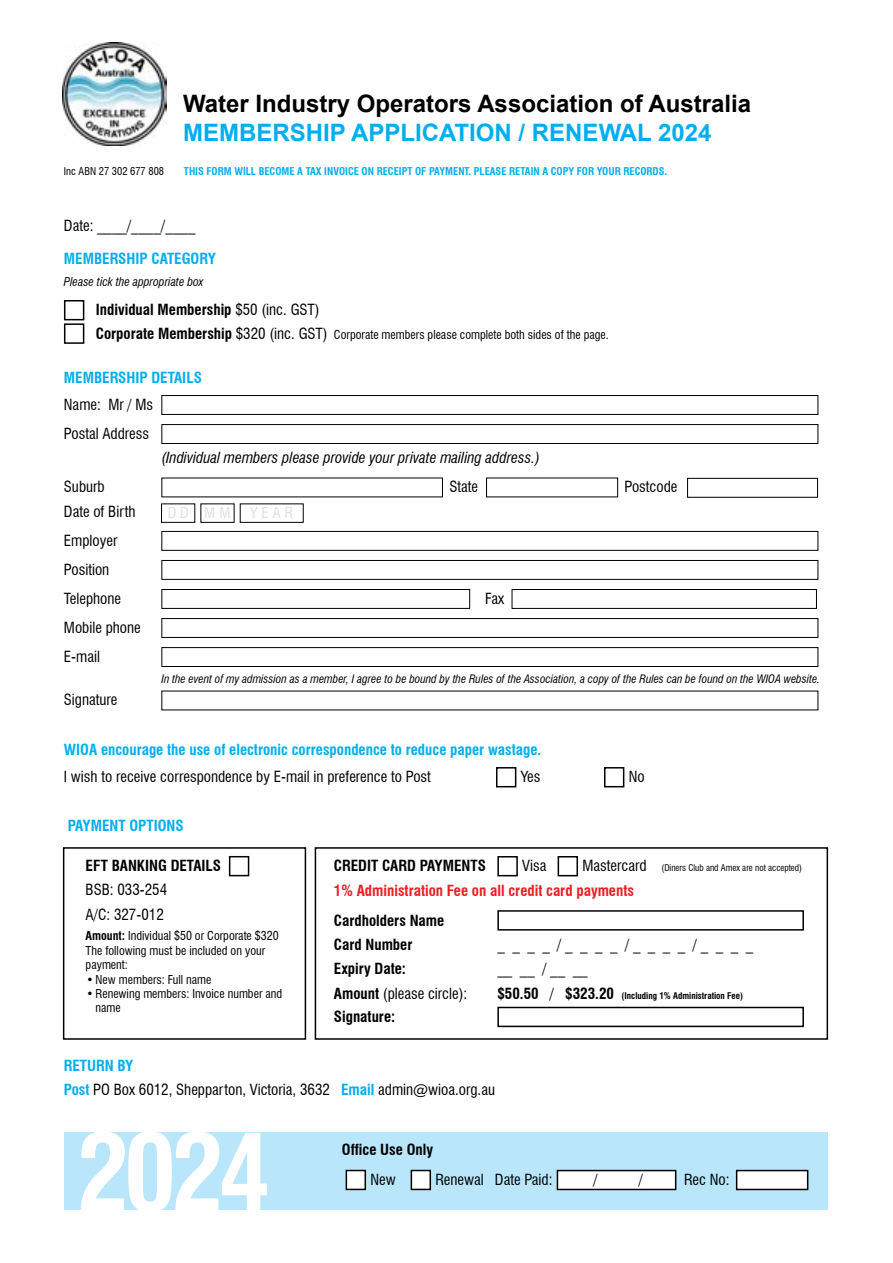
<style>
.page{position:relative;width:893px;height:1263px;background:#fff}
.page>*{position:absolute;margin:0;border:0;box-sizing:border-box;transform-origin:0 0}
.t1{font:700 condensed 105px "Swiss 721 BT";color:#fff}
.t2{font:700 24px "Arial";color:#000}
.t3{font:700 24px "Arial";color:#00aeef}
.t4{font:condensed 15px/29.1px "Swiss 721 BT";color:#000}
.t5{font:700 condensed 15px/24.5px "Swiss 721 BT";color:#000}
.t6{font:700 condensed 15px "Swiss 721 BT";color:#00aeef}
.t7{font:italic condensed 15px "Swiss 721 BT";color:#000}
.t8{font:700 condensed 15px "Swiss 721 BT";color:#ed1d24}
.t9{font:condensed 15px "Swiss 721 BT";color:#d1d3d4}
.t10{font:condensed 12px/14.4px "Swiss 721 BT";color:#000}
.t11{font:italic condensed 11.85px "Swiss 721 BT";color:#000}
.t12{font:italic condensed 11.4px "Swiss 721 BT";color:#000}
.t13{font:700 condensed 10.5px "Swiss 721 BT";color:#00aeef}
.t14{font:condensed 10.5px "Swiss 721 BT";color:#000}
.t15{font:700 condensed 9px "Swiss 721 BT";color:#000}
.t16{font:condensed 9px "Swiss 721 BT";color:#000}
.s1{font-weight:400}
.s2{font-weight:700;font-size:15px}
.s3{font-size:15px}
.s4{font-weight:700}
.s5{font-weight:400;font-size:15px}
.s6{font-weight:700;color:#00aeef}
</style>
<div class="page">
<div style="left:63px;top:847px;width:243px;height:193px;border:2px solid #000"></div>
<div style="left:64px;top:1132px;width:763px;height:78px;background:#b9e6fa"></div>
<div style="left:557px;top:1170px;width:119px;height:19px;background:#fff"></div>
<div style="left:557px;top:1170px;width:119px;height:20px;border:2px solid #000"></div>
<div style="left:64px;top:300px;width:20px;height:20px;border:2px solid #000"></div>
<div style="left:64px;top:323px;width:20px;height:21px;border:2px solid #000"></div>
<div style="left:161px;top:395px;width:657px;height:20px;border:1px solid #000"></div>
<div style="left:161px;top:424px;width:657px;height:20px;border:1px solid #000"></div>
<div style="left:161px;top:531px;width:657px;height:20px;border:1px solid #000"></div>
<div style="left:161px;top:560px;width:657px;height:20px;border:1px solid #000"></div>
<div style="left:161px;top:589px;width:309px;height:20px;border:1px solid #000"></div>
<div style="left:512px;top:589px;width:305px;height:20px;border:1px solid #000"></div>
<div style="left:161px;top:618px;width:657px;height:20px;border:1px solid #000"></div>
<div style="left:161px;top:647px;width:657px;height:20px;border:1px solid #000"></div>
<div style="left:496px;top:767px;width:20px;height:20px;border:2px solid #000"></div>
<div style="left:604px;top:767px;width:20px;height:20px;border:2px solid #000"></div>
<div style="left:315px;top:847px;width:513px;height:193px;border:2px solid #000"></div>
<div style="left:497px;top:856px;width:21px;height:20px;border:2px solid #000"></div>
<div style="left:558px;top:856px;width:20px;height:20px;border:2px solid #000"></div>
<div style="left:497px;top:910px;width:307px;height:20px;border:2px solid #000"></div>
<div style="left:497px;top:1007px;width:307px;height:20px;border:2px solid #000"></div>
<div style="left:346px;top:1170px;width:19px;height:19px;background:#fff"></div>
<div style="left:346px;top:1170px;width:20px;height:20px;border:2px solid #000"></div>
<div style="left:411px;top:1170px;width:19px;height:19px;background:#fff"></div>
<div style="left:411px;top:1170px;width:20px;height:20px;border:2px solid #000"></div>
<img style="left:63px;top:43px;width:104px;height:103px">
<div style="left:687px;top:478px;width:131px;height:20px;border:1px solid #000"></div>
<div style="left:737px;top:1170px;width:71px;height:19px;background:#fff"></div>
<div style="left:736px;top:1170px;width:72px;height:20px;border:2px solid #000"></div>
<div style="left:161px;top:503px;width:34px;height:20px;border:1px solid #000"></div>
<div style="left:200px;top:503px;width:34px;height:20px;border:1px solid #000"></div>
<div style="left:240px;top:503px;width:64px;height:20px;border:1px solid #000"></div>
<div style="left:229px;top:856px;width:20px;height:20px;border:2px solid #000"></div>
<h2 class="t2" style="left:183px;top:87px;width:570px">Water Industry Operators Association of Australia</h2>
<h2 class="t3" style="left:183px;top:115px;width:530px">MEMBERSHIP APPLICATION / RENEWAL 2024</h2>
<p class="t14" style="left:64px;top:165px;width:102px">Inc ABN 27 302 677 808</p>
<p class="t13" style="left:184px;top:165px;width:485px">THIS FORM WILL BECOME A TAX INVOICE ON RECEIPT OF PAYMENT. PLEASE RETAIN A COPY FOR YOUR RECORDS.</p>
<p class="t4" style="left:64px;top:211px;width:133px">Date: ____/____/____</p>
<p class="t6" style="left:64px;top:249px;width:154px">MEMBERSHIP CATEGORY</p>
<p class="t11" style="left:64px;top:274px;width:141px">Please tick the appropriate box</p>
<p class="t5" style="left:96px;top:298px;width:225px">Individual Membership <span class="s1">$50 (inc. GST)</span></p>
<p class="t10" style="left:96px;top:327px;width:514px"><span class="s2">Corporate Membership</span> <span class="s3">$320 (inc. GST)</span> Corporate members please complete both sides of the page.</p>
<p class="t6" style="left:64px;top:369px;width:139px">MEMBERSHIP DETAILS</p>
<p class="t4" style="left:64px;top:390px;width:91px">Name: Mr / Ms<br>Postal Address</p>
<p class="t7" style="left:161px;top:449px;width:380px">(Individual members please provide your private mailing address.)</p>
<p class="t4" style="left:64px;top:472px;width:42px">Suburb</p>
<p class="t4" style="left:449px;top:472px;width:30px">State</p>
<p class="t4" style="left:625px;top:472px;width:54px">Postcode</p>
<p class="t4" style="left:64px;top:497px;width:73px">Date of Birth<br>Employer<br>Position<br>Telephone</p>
<p class="t9" style="left:168px;top:504px;width:65px">D D M M</p>
<p class="t9" style="left:250px;top:504px;width:45px">Y E A R</p>
<p class="t4" style="left:485px;top:584px;width:20px">Fax</p>
<p class="t4" style="left:64px;top:613px;width:78px">Mobile phone<br>E-mail</p>
<p class="t12" style="left:161px;top:672px;width:660px">In the event of my admission as a member, I agree to be bound by the Rules of the Association, a copy of the Rules can be found on the WIOA website.</p>
<p class="t4" style="left:64px;top:685px;width:55px">Signature</p>
<p class="t6" style="left:64px;top:741px;width:479px">WIOA encourage the use of electronic correspondence to reduce paper wastage.</p>
<p class="t4" style="left:64px;top:762px;width:368px">I wish to receive correspondence by E-mail in preference to Post</p>
<p class="t4" style="left:521px;top:762px;width:21px">Yes</p>
<p class="t4" style="left:629px;top:762px;width:17px">No</p>
<p class="t6" style="left:68px;top:817px;width:117px">PAYMENT OPTIONS</p>
<p class="t5" style="left:86px;top:853px;width:137px">EFT BANKING DETAILS</p>
<p class="t4" style="left:86px;top:878px;width:83px;line-height:24.3px">BSB: 033-254<br>A/C: 327-012</p>
<p class="t10" style="left:86px;top:929px;width:195px"><span class="s4">Amount:</span> Individual $50 or Corporate $320<br>The following must be included on your payment:</p>
<p class="t10" style="left:87px;top:972px;width:126px">• New members: Full name</p>
<p class="t10" style="left:96px;top:986px;width:188px;text-indent:-9px">• Renewing members: Invoice number and name</p>
<p class="t5" style="left:334px;top:854px;width:153px">CREDIT CARD PAYMENTS</p>
<p class="t4" style="left:522px;top:851px;width:26px">Visa</p>
<p class="t16" style="left:582px;top:863px;width:221px"><span class="s3">Mastercard</span> (Diners Club and Amex are not accepted)</p>
<p class="t8" style="left:334px;top:881px;width:302px">1% Administration Fee on all credit card payments</p>
<p class="t5" style="left:334px;top:908px;width:112px">Cardholders Name<br>Card Number</p>
<p class="t4" style="left:497px;top:930px;width:257px">_ _ _ _ / _ _ _ _ / _ _ _ _ / _ _ _ _</p>
<p class="t5" style="left:334px;top:957px;width:74px">Expiry Date:</p>
<p class="t4" style="left:497px;top:954px;width:92px">__ __ / __ __</p>
<p class="t4" style="left:334px;top:979px;width:135px"><span class="s4">Amount</span> (please circle):</p>
<p class="t15" style="left:497px;top:990px;width:247px"><span class="s3">$50.50</span> <span class="s5">/</span> <span class="s3">$323.20</span> (Including 1% Administration Fee)</p>
<p class="t5" style="left:334px;top:1004px;width:63px">Signature:</p>
<p class="t4" style="left:64px;top:1053px;width:433px;line-height:24.3px"><span class="s6">RETURN BY<br>Post</span> PO Box 6012, Shepparton, Victoria, 3632 <span class="s6">Email</span> admin@wioa.org.au</p>
<h1 class="t1" style="left:77px;top:1110px;width:196px">2024</h1>
<p class="t5" style="left:342px;top:1138px;width:93px">Office Use Only</p>
<p class="t4" style="left:370px;top:1165px;width:27px">New</p>
<p class="t4" style="left:435px;top:1165px;width:119px">Renewal Date Paid:</p>
<p class="t4" style="left:594px;top:1165px;width:6px">/</p>
<p class="t4" style="left:639px;top:1165px;width:6px">/</p>
<p class="t4" style="left:684px;top:1165px;width:47px">Rec No:</p>
</div>
